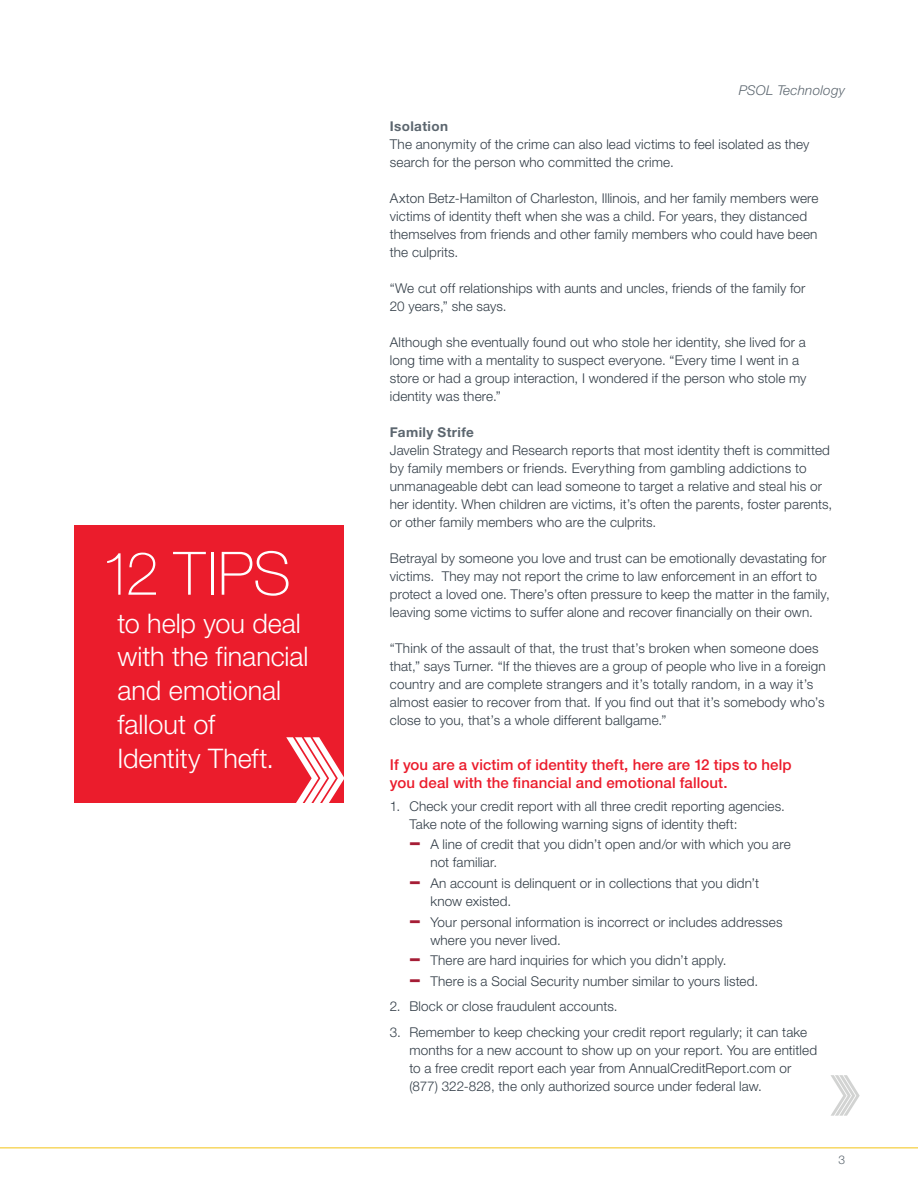
<style>
.page{position:relative;width:918px;height:1188px;background:#fff}
.page>*{position:absolute;margin:0;border:0;box-sizing:border-box;transform-origin:0 0}
.t1{font:100 60px "Helvetica Neue LT Std";color:#fff}
.t2{font:300 27px/33.8px "Helvetica Neue LT Std";letter-spacing:-.005em;color:#fff}
.t3{font:500 15px/18px "Helvetica Neue LT Std";letter-spacing:.005em;color:#eb1c2c}
.t4{font:300 13.5px/18px "Helvetica Neue LT Std";letter-spacing:.01em;color:#323d47}
.t5{font:700 13.5px "Helvetica Neue LT Std";letter-spacing:.03em;color:#5c666f}
.t6{font:italic 300 13.5px "Helvetica Neue LT Std";letter-spacing:.02em;color:#5c666f}
.t7{font:300 12px "Helvetica Neue LT Std";color:#5c666f}
.s1{font-weight:800;font-size:19.5px;color:#a51d35}
</style>
<div class="page">
<hr style="left:0;top:1148px;width:918px;height:1px;background:#f3c314">
<div style="left:74px;top:525px;width:270px;height:277px;background:#eb1c2c"></div>
<svg style="left:831px;top:1075px;width:29px;height:41px"></svg>
<svg style="left:286px;top:737px;width:58px;height:66px"></svg>
<h1 class="t1" style="left:101px;top:539px;width:192px">12 TIPS</h1>
<h2 class="t2" style="left:118px;top:606px;width:192px">to help you deal with the financial and emotional fallout of<br>Identity Theft.</h2>
<p class="t6" style="left:739px;top:82px;width:108px">PSOL Technology</p>
<p class="t5" style="left:390px;top:118px;width:60px">Isolation</p>
<p class="t4" style="left:390px;top:135px;width:421px">The anonymity of the crime can also lead victims to feel isolated as they search for the person who committed the crime.</p>
<p class="t4" style="left:390px;top:189px;width:430px">Axton Betz-Hamilton of Charleston, Illinois, and her family members were victims of identity theft when she was a child. For years, they distanced themselves from friends and other family members who could have been the culprits.</p>
<p class="t4" style="left:390px;top:279px;width:417px">“We cut off relationships with aunts and uncles, friends of the family for<br>20 years,” she says.</p>
<p class="t4" style="left:390px;top:333px;width:418px">Although she eventually found out who stole her identity, she lived for a long time with a mentality to suspect everyone. “Every time I went in a store or had a group interaction, I wondered if the person who stole my identity was there.”</p>
<p class="t5" style="left:390px;top:424px;width:86px">Family Strife</p>
<p class="t4" style="left:390px;top:441px;width:444px">Javelin Strategy and Research reports that most identity theft is committed by family members or friends. Everything from gambling addictions to unmanageable debt can lead someone to target a relative and steal his or her identity. When children are victims, it’s often the parents, foster parents, or other family members who are the culprits.</p>
<p class="t4" style="left:390px;top:549px;width:441px">Betrayal by someone you love and trust can be emotionally devastating for victims. They may not report the crime to law enforcement in an effort to protect a loved one. There’s often pressure to keep the matter in the family, leaving some victims to suffer alone and recover financially on their own.</p>
<p class="t4" style="left:390px;top:639px;width:437px">“Think of the assault of that, the trust that’s broken when someone does that,” says Turner. “If the thieves are a group of people who live in a foreign country and are complete strangers and it’s totally random, in a way it’s almost easier to recover from that. If you find out that it’s somebody who’s close to you, that’s a whole different ballgame.”</p>
<p class="t3" style="left:390px;top:756px;width:403px">If you are a victim of identity theft, here are 12 tips to help you deal with the financial and emotional fallout.</p>
<p class="t4" style="left:409px;top:797px;width:377px;text-indent:-19px">1. Check your credit report with all three credit reporting agencies.<br>Take note of the following warning signs of identity theft:</p>
<p class="t4" style="left:430px;top:835px;width:362px;text-indent:-20px"><span class="s1">–</span> A line of credit that you didn’t open and/or with which you are not familiar.</p>
<p class="t4" style="left:430px;top:874px;width:330px;text-indent:-20px"><span class="s1">–</span> An account is delinquent or in collections that you didn’t know existed.</p>
<p class="t4" style="left:430px;top:913px;width:354px;text-indent:-20px"><span class="s1">–</span> Your personal information is incorrect or includes addresses where you never lived.</p>
<p class="t4" style="left:410px;top:951px;width:318px"><span class="s1">–</span> There are hard inquiries for which you didn’t apply.</p>
<p class="t4" style="left:410px;top:972px;width:350px"><span class="s1">–</span> There is a Social Security number similar to yours listed.</p>
<p class="t4" style="left:390px;top:997px;width:229px">2. Block or close fraudulent accounts.</p>
<p class="t4" style="left:409px;top:1022px;width:409px;text-indent:-20px">3. Remember to keep checking your credit report regularly; it can take months for a new account to show up on your report. You are entitled to a free credit report each year from AnnualCreditReport.com or (877) 322-828, the only authorized source under federal law.</p>
<p class="t7" style="left:838px;top:1153px;width:8px">3</p>
</div>
